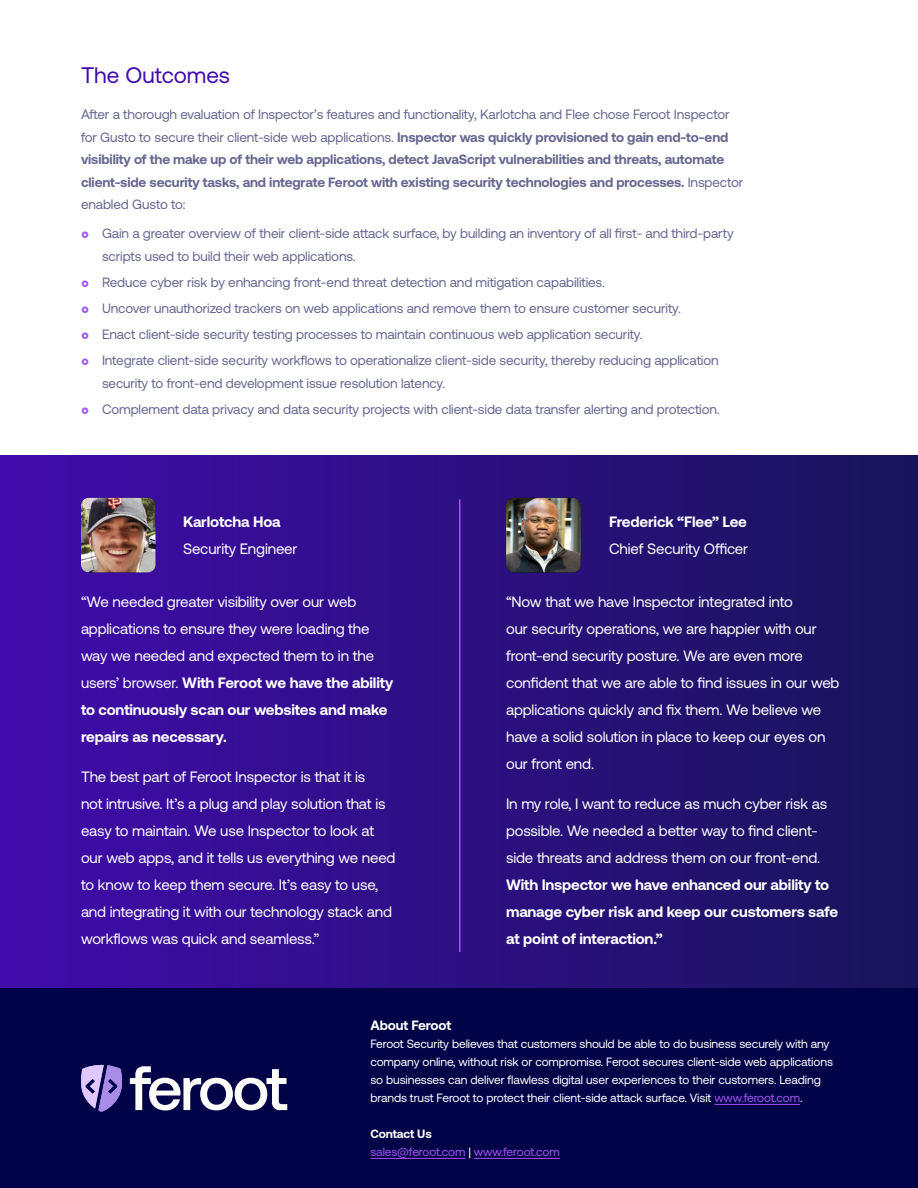
<style>
.page{position:relative;width:918px;height:1188px;background:#fff}
.page>*{position:absolute;margin:0;border:0;box-sizing:border-box;transform-origin:0 0}
.t1{font:22.5px "Aeonik";color:#420bae}
.t2{font:15px/27px "Aeonik";letter-spacing:-.01em;color:#fff}
.t3{font:700 15px/27px "Aeonik";letter-spacing:-.01em;color:#fff}
.t4{font:13.5px/26px "Aeonik";letter-spacing:-.01em;color:#666791}
.t5{font:700 13.5px/22.5px "Aeonik";letter-spacing:-.01em;color:#666791}
.t6{font:700 13.5px "Aeonik";letter-spacing:-.01em;color:#fff}
.t7{font:12px/18px "Aeonik";letter-spacing:-.01em;color:#fff}
.t8{font:12px/18px "Aeonik";letter-spacing:-.01em;color:#a652f2}
.s1{font-weight:400}
.s2{font-weight:700}
.s3{color:#a652f2}
.s4{font-weight:700;color:#fff}
.s5{color:#fff}
</style>
<div class="page">
<div style="left:0;top:456px;width:918px;height:533px;background:linear-gradient(to right,#410bab,#18145a)"></div>
<div style="left:0;top:988px;width:918px;height:200px;background:#000247"></div>
<hr style="left:459px;top:500px;width:1px;height:452px;background:#a652f2">
<hr style="left:714px;top:1104px;width:86px;height:1px;background:#a652f2">
<hr style="left:370px;top:1158px;width:95px;height:1px;background:#a652f2">
<hr style="left:474px;top:1158px;width:86px;height:1px;background:#a652f2">
<svg style="left:130px;top:1066px;width:157px;height:45px"></svg>
<svg style="left:81px;top:1065px;width:41px;height:47px"></svg>
<img style="left:81px;top:498px;width:75px;height:74px">
<img style="left:506px;top:498px;width:75px;height:74px">
<h1 class="t1" style="left:81px;top:63px;width:151px">The Outcomes</h1>
<p class="t5" style="left:81px;top:103px;width:664px"><span class="s1">After a thorough evaluation of Inspector’s features and functionality, Karlotcha and Flee chose Feroot Inspector for Gusto to secure their client-side web applications.</span> Inspector was quickly provisioned to gain end-to-end visibility of the make up of their web applications, detect JavaScript vulnerabilities and threats, automate client-side security tasks, and integrate Feroot with existing security technologies and processes. <span class="s1">Inspector enabled Gusto to:</span></p>
<p class="t4" style="left:102px;top:223px;width:633px;line-height:22.5px">Gain a greater overview of their client-side attack surface, by building an inventory of all first- and third-party scripts used to build their web applications.</p>
<p class="t4" style="left:102px;top:269px;width:618px">Reduce cyber risk by enhancing front-end threat detection and mitigation capabilities.<br>Uncover unauthorized trackers on web applications and remove them to ensure customer security.<br>Enact client-side security testing processes to maintain continuous web application security.<br>Integrate client-side security workflows to operationalize client-side security, thereby reducing application</p>
<p class="t4" style="left:102px;top:370px;width:619px">security to front-end development issue resolution latency.<br>Complement data privacy and data security projects with client-side data transfer alerting and protection.</p>
<p class="t3" style="left:183px;top:508px;width:99px">Karlotcha Hoa</p>
<p class="t2" style="left:183px;top:535px;width:116px">Security Engineer</p>
<p class="t2" style="left:81px;top:588px;width:314px">“We needed greater visibility over our web applications to ensure they were loading the way we needed and expected them to in the users’ browser. <span class="s2">With Feroot we have the ability to continuously scan our websites and make repairs as necessary.</span></p>
<p class="t2" style="left:81px;top:763px;width:316px">The best part of Feroot Inspector is that it is<br>not intrusive. It’s a plug and play solution that is easy to maintain. We use Inspector to look at our web apps, and it tells us everything we need to know to keep them secure. It’s easy to use, and integrating it with our technology stack and workflows was quick and seamless.”</p>
<p class="t3" style="left:609px;top:508px;width:139px">Frederick “Flee” Lee</p>
<p class="t2" style="left:609px;top:535px;width:141px">Chief Security Officer</p>
<p class="t2" style="left:506px;top:588px;width:335px">“Now that we have Inspector integrated into<br>our security operations, we are happier with our front-end security posture. We are even more confident that we are able to find issues in our web applications quickly and fix them. We believe we have a solid solution in place to keep our eyes on our front end.</p>
<p class="t2" style="left:506px;top:790px;width:323px">In my role, I want to reduce as much cyber risk as possible. We needed a better way to find client&shy;side threats and address them on our front-end.</p>
<p class="t3" style="left:506px;top:871px;width:334px">With Inspector we have enhanced our ability to manage cyber risk and keep our customers safe at point of interaction.”</p>
<p class="t6" style="left:370px;top:1018px;width:82px">About Feroot</p>
<p class="t7" style="left:370px;top:1035px;width:464px">Feroot Security believes that customers should be able to do business securely with any company online, without risk or compromise. Feroot secures client-side web applications so businesses can deliver flawless digital user experiences to their customers. Leading brands trust Feroot to protect their client-side attack surface. Visit <span class="s3">www.feroot.com</span>.</p>
<p class="t8" style="left:370px;top:1125px;width:191px"><span class="s4">Contact Us<br></span>sales@feroot.com <span class="s5">|</span> www.feroot.com</p>
</div>
